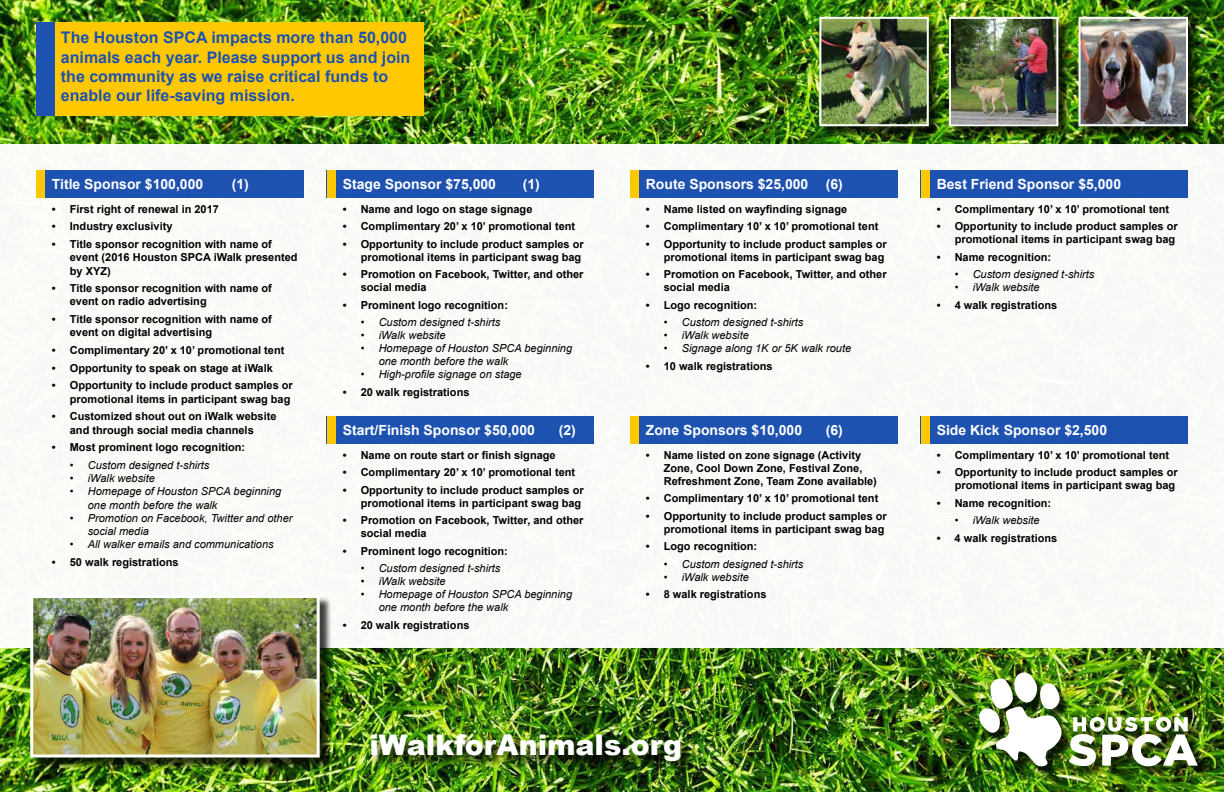
<style>
.page{position:relative;width:1224px;height:792px;background:#fff}
.page>*{position:absolute;margin:0;border:0;box-sizing:border-box;transform-origin:0 0}
.t1{font:900 28.5px "Arial";color:#fff}
.t2{font:700 16px/19.2px "Arial";color:#1e52b0}
.t3{font:700 14px "Arial";color:#fff}
.t4{font:700 11px/13px "Arial";color:#000}
.t5{font:italic 11px/13.2px "Arial";color:#000}
</style>
<div class="page">
<img style="left:0;top:0;width:1224px;height:792px">
<div style="left:0;top:144px;width:1224px;height:504px;background:#f9fbf7"></div>
<div style="left:981px;top:674px;width:229px;height:105px;background:#000;opacity:.75"></div>
<img style="left:979px;top:672px;width:83px;height:95px">
<img style="left:1069px;top:716px;width:129px;height:53px">
<div style="left:36px;top:170px;width:267px;height:28px;background:#1e52b0"></div>
<div style="left:36px;top:170px;width:8px;height:28px;background:#ffc800"></div>
<div style="left:630px;top:170px;width:267px;height:28px;background:#1e52b0"></div>
<div style="left:630px;top:170px;width:8px;height:28px;background:#ffc800"></div>
<div style="left:630px;top:416px;width:267px;height:28px;background:#1e52b0"></div>
<div style="left:630px;top:416px;width:8px;height:28px;background:#ffc800"></div>
<div style="left:327px;top:170px;width:267px;height:28px;background:#1e52b0"></div>
<div style="left:327px;top:170px;width:8px;height:28px;background:#ffc800"></div>
<div style="left:327px;top:416px;width:267px;height:28px;background:#1e52b0"></div>
<div style="left:327px;top:416px;width:8px;height:28px;background:#ffc800"></div>
<div style="left:921px;top:170px;width:267px;height:28px;background:#1e52b0"></div>
<div style="left:921px;top:170px;width:8px;height:28px;background:#ffc800"></div>
<div style="left:921px;top:416px;width:267px;height:28px;background:#1e52b0"></div>
<div style="left:921px;top:416px;width:8px;height:28px;background:#ffc800"></div>
<div style="left:32px;top:597px;width:300px;height:173px;background:#000;opacity:.75"></div>
<img style="left:34px;top:599px;width:282px;height:155px">
<div style="left:30px;top:595px;width:290px;height:163px;border:3px solid #fff"></div>
<div style="left:36px;top:22px;width:387px;height:93px;background:#ffc800"></div>
<div style="left:36px;top:22px;width:19px;height:93px;background:#1e52b0"></div>
<div style="left:1080px;top:18px;width:120px;height:121px;background:#000;opacity:.75"></div>
<img style="left:1082px;top:20px;width:103px;height:103px">
<div style="left:1079px;top:17px;width:109px;height:109px;border:2px solid #fff"></div>
<div style="left:950px;top:18px;width:121px;height:121px;background:#000;opacity:.75"></div>
<img style="left:952px;top:20px;width:103px;height:103px">
<div style="left:949px;top:17px;width:109px;height:109px;border:2px solid #fff"></div>
<div style="left:821px;top:18px;width:120px;height:121px;background:#000;opacity:.75"></div>
<img style="left:822px;top:20px;width:104px;height:103px">
<div style="left:819px;top:17px;width:110px;height:109px;border:2px solid #fff"></div>
<div style="left:373px;top:736px;width:320px;height:38px;background:#000;opacity:.75"></div>
<h2 class="t2" style="left:61px;top:29px;width:351px">The Houston SPCA impacts more than 50,000 animals each year. Please support us and join the community as we raise critical funds to enable our life-saving mission.</h2>
<p class="t3" style="left:52px;top:175px;width:153px">Title Sponsor $100,000</p>
<p class="t3" style="left:232px;top:175px;width:19px">(1)</p>
<p class="t3" style="left:646px;top:175px;width:199px">Route Sponsors $25,000 (6)</p>
<p class="t3" style="left:343px;top:175px;width:155px">Stage Sponsor $75,000</p>
<p class="t3" style="left:523px;top:175px;width:19px">(1)</p>
<p class="t4" style="left:52px;top:203px;width:169px">• First right of renewal in 2017</p>
<p class="t4" style="left:52px;top:220px;width:122px">• Industry exclusivity</p>
<p class="t4" style="left:70px;top:238px;width:229px;text-indent:-18px">• Title sponsor recognition with name of event (2016 Houston SPCA iWalk presented by XYZ)</p>
<p class="t4" style="left:70px;top:282px;width:204px;text-indent:-18px">• Title sponsor recognition with name of event on radio advertising</p>
<p class="t4" style="left:70px;top:313px;width:204px;text-indent:-18px">• Title sponsor recognition with name of event on digital advertising</p>
<p class="t4" style="left:52px;top:344px;width:234px">• Complimentary 20’ x 10’ promotional tent</p>
<p class="t4" style="left:52px;top:362px;width:223px">• Opportunity to speak on stage at iWalk</p>
<p class="t4" style="left:52px;top:379px;width:243px;text-align:right">• Opportunity to include product samples or promotional items in participant swag bag</p>
<p class="t4" style="left:52px;top:410px;width:226px;text-align:center">• Customized shout out on iWalk website and through social media channels</p>
<p class="t4" style="left:52px;top:441px;width:195px">• Most prominent logo recognition:</p>
<p class="t5" style="left:70px;top:459px;width:141px">• Custom designed t-shirts</p>
<p class="t5" style="left:70px;top:472px;width:87px">• iWalk website</p>
<p class="t5" style="left:88px;top:485px;width:195px;text-indent:-18px">• Homepage of Houston SPCA beginning one month before the walk</p>
<p class="t5" style="left:88px;top:511px;width:206px;text-indent:-18px">• Promotion on Facebook, Twitter and other social media</p>
<p class="t5" style="left:70px;top:538px;width:205px">• All walker emails and communications</p>
<p class="t4" style="left:52px;top:556px;width:128px">• 50 walk registrations</p>
<p class="t4" style="left:343px;top:203px;width:191px">• Name and logo on stage signage</p>
<p class="t4" style="left:343px;top:220px;width:234px">• Complimentary 20’ x 10’ promotional tent</p>
<p class="t4" style="left:343px;top:238px;width:243px;text-align:right">• Opportunity to include product samples or promotional items in participant swag bag</p>
<p class="t4" style="left:361px;top:268px;width:224px;text-indent:-18px">• Promotion on Facebook, Twitter, and other social media</p>
<p class="t4" style="left:343px;top:299px;width:167px">• Prominent logo recognition:</p>
<p class="t5" style="left:361px;top:316px;width:141px">• Custom designed t-shirts</p>
<p class="t5" style="left:361px;top:329px;width:87px">• iWalk website</p>
<p class="t5" style="left:379px;top:342px;width:195px;text-indent:-18px">• Homepage of Houston SPCA beginning one month before the walk</p>
<p class="t5" style="left:361px;top:368px;width:163px">• High-profile signage on stage</p>
<p class="t4" style="left:343px;top:386px;width:128px">• 20 walk registrations</p>
<p class="t3" style="left:343px;top:421px;width:194px">Start/Finish Sponsor $50,000</p>
<p class="t3" style="left:559px;top:421px;width:19px">(2)</p>
<p class="t4" style="left:343px;top:449px;width:214px">• Name on route start or finish signage</p>
<p class="t4" style="left:343px;top:466px;width:234px">• Complimentary 20’ x 10’ promotional tent</p>
<p class="t4" style="left:343px;top:484px;width:243px;text-align:right">• Opportunity to include product samples or promotional items in participant swag bag</p>
<p class="t4" style="left:361px;top:514px;width:224px;text-indent:-18px">• Promotion on Facebook, Twitter, and other social media</p>
<p class="t4" style="left:343px;top:545px;width:167px">• Prominent logo recognition:</p>
<p class="t5" style="left:361px;top:562px;width:141px">• Custom designed t-shirts</p>
<p class="t5" style="left:361px;top:575px;width:87px">• iWalk website</p>
<p class="t5" style="left:379px;top:588px;width:195px;text-indent:-18px">• Homepage of Houston SPCA beginning one month before the walk</p>
<p class="t4" style="left:343px;top:619px;width:128px">• 20 walk registrations</p>
<p class="t4" style="left:646px;top:203px;width:203px">• Name listed on wayfinding signage</p>
<p class="t4" style="left:646px;top:220px;width:234px">• Complimentary 10’ x 10’ promotional tent</p>
<p class="t4" style="left:646px;top:238px;width:243px;text-align:right">• Opportunity to include product samples or promotional items in participant swag bag</p>
<p class="t4" style="left:664px;top:268px;width:224px;text-indent:-18px">• Promotion on Facebook, Twitter, and other social media</p>
<p class="t4" style="left:646px;top:299px;width:113px">• Logo recognition:</p>
<p class="t5" style="left:664px;top:316px;width:141px">• Custom designed t-shirts</p>
<p class="t5" style="left:664px;top:329px;width:87px">• iWalk website</p>
<p class="t5" style="left:664px;top:342px;width:189px">• Signage along 1K or 5K walk route</p>
<p class="t4" style="left:646px;top:360px;width:128px">• 10 walk registrations</p>
<p class="t3" style="left:646px;top:421px;width:158px">Zone Sponsors $10,000</p>
<p class="t3" style="left:826px;top:421px;width:19px">(6)</p>
<p class="t4" style="left:664px;top:449px;width:215px;text-indent:-18px">• Name listed on zone signage (Activity<br>Zone, Cool Down Zone, Festival Zone,<br>Refreshment Zone, Team Zone available)</p>
<p class="t4" style="left:646px;top:492px;width:234px">• Complimentary 10’ x 10’ promotional tent</p>
<p class="t4" style="left:646px;top:510px;width:243px;text-align:right">• Opportunity to include product samples or promotional items in participant swag bag</p>
<p class="t4" style="left:646px;top:540px;width:113px">• Logo recognition:</p>
<p class="t5" style="left:664px;top:557px;width:141px">• Custom designed t-shirts</p>
<p class="t5" style="left:664px;top:570px;width:87px">• iWalk website</p>
<p class="t4" style="left:646px;top:588px;width:122px">• 8 walk registrations</p>
<h1 class="t1" style="left:370px;top:725px;width:314px">iWalkforAnimals.org</h1>
<p class="t3" style="left:937px;top:175px;width:186px">Best Friend Sponsor $5,000</p>
<p class="t4" style="left:937px;top:203px;width:234px">• Complimentary 10’ x 10’ promotional tent</p>
<p class="t4" style="left:937px;top:220px;width:243px;text-align:right">• Opportunity to include product samples or promotional items in participant swag bag</p>
<p class="t4" style="left:937px;top:251px;width:116px">• Name recognition:</p>
<p class="t5" style="left:955px;top:268px;width:141px">• Custom designed t-shirts</p>
<p class="t5" style="left:955px;top:281px;width:87px">• iWalk website</p>
<p class="t4" style="left:937px;top:299px;width:122px">• 4 walk registrations</p>
<p class="t3" style="left:937px;top:421px;width:172px">Side Kick Sponsor $2,500</p>
<p class="t4" style="left:937px;top:449px;width:234px">• Complimentary 10’ x 10’ promotional tent</p>
<p class="t4" style="left:937px;top:466px;width:243px;text-align:right">• Opportunity to include product samples or promotional items in participant swag bag</p>
<p class="t4" style="left:937px;top:497px;width:116px">• Name recognition:</p>
<p class="t5" style="left:955px;top:514px;width:87px">• iWalk website</p>
<p class="t4" style="left:937px;top:532px;width:122px">• 4 walk registrations</p>
</div>
